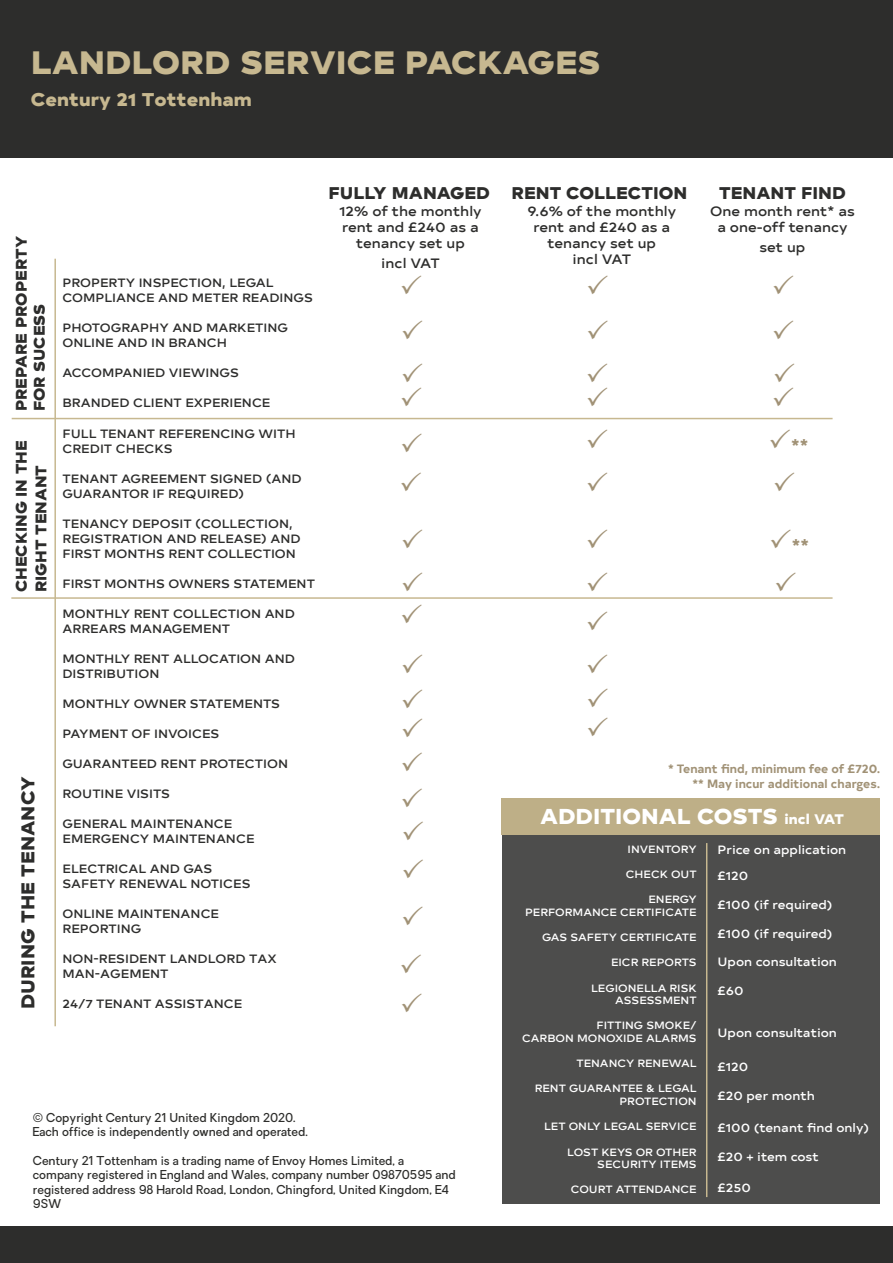
<style>
.page{position:relative;width:893px;height:1263px;background:#fff}
.page>*{position:absolute;margin:0;border:0;box-sizing:border-box;transform-origin:0 0}
.t1{font:900 31.5px "Typold Extended";color:#c7b890}
.t2{font:900 21px "Typold Extended";color:#fff}
.t3{font:900 18px "Typold Extended";color:#c7b890}
.t4{font:900 18px "Typold Extended";color:#2d2d2c}
.t5{font:700 18px "Typold";color:#a19276}
.t6{font:900 16.5px "Typold Extended";color:#2d2d2c}
.t7{font:900 15px/18px "Typold Extended";color:#2d2d2c}
.t8{font:500 13.5px/16.2px "Typold Extended";color:#2d2d2c;text-align:center}
.t9{font:500 12px/15px "Typold Extended";color:#2d2d2c}
.t10{font:500 12px/14.4px "Oakes";color:#2d2d2b}
.t11{font:500 12px "Typold Extended";color:#fff}
.t12{font:700 12px/14.4px "Typold";color:#a19276;text-align:right}
.t13{font:500 10.5px/12.6px "Typold Extended";color:#fff;text-align:right}
.s1{font-size:13.5px}
</style>
<div class="page">
<div style="left:0;top:0;width:893px;height:157px;background:#2d2d2c"></div>
<hr style="left:11px;top:597px;width:821px;height:2px;background:#c7b890">
<hr style="left:12px;top:418px;width:821px;height:1px;background:#c7b890">
<hr style="left:54px;top:259px;width:2px;height:767px;background:#c7b890">
<div style="left:0;top:1227px;width:893px;height:36px;background:#2d2d2c"></div>
<div style="left:503px;top:799px;width:377px;height:404px;background:#4d4d4c"></div>
<div style="left:501px;top:799px;width:379px;height:36px;background:#beaf87"></div>
<hr style="left:706px;top:843px;width:1px;height:354px;background:#c7b890">
<h1 class="t1" style="left:31px;top:35px;width:571px">LANDLORD SERVICE PACKAGES</h1>
<h3 class="t3" style="left:31px;top:84px;width:222px">Century 21 Tottenham</h3>
<p class="t7" style="left:11px;top:411px;width:177px;rotate:-90deg">PREPARE PROPERTY<br>FOR SUCESS</p>
<p class="t7" style="left:10px;top:592px;width:153px;line-height:19.8px;rotate:-90deg">CHECKING IN THE<br>RIGHT TENANT</p>
<h3 class="t4" style="left:13px;top:1009px;width:234px;rotate:-90deg">DURING THE TENANCY</h3>
<p class="t9" style="left:62px;top:275px;width:252px">PROPERTY INSPECTION, LEGAL<br>COMPLIANCE AND METER READINGS</p>
<p class="t9" style="left:62px;top:320px;width:227px">PHOTOGRAPHY AND MARKETING<br>ONLINE AND IN BRANCH</p>
<p class="t9" style="left:62px;top:365px;width:178px">ACCOMPANIED VIEWINGS</p>
<p class="t9" style="left:62px;top:395px;width:210px">BRANDED CLIENT EXPERIENCE</p>
<p class="t9" style="left:62px;top:425px;width:235px">FULL TENANT REFERENCING WITH<br>CREDIT CHECKS</p>
<p class="t9" style="left:62px;top:470px;width:241px">TENANT AGREEMENT SIGNED (AND<br>GUARANTOR IF REQUIRED)</p>
<p class="t9" style="left:62px;top:515px;width:240px">TENANCY DEPOSIT (COLLECTION,<br>REGISTRATION AND RELEASE) AND<br>FIRST MONTHS RENT COLLECTION</p>
<p class="t9" style="left:62px;top:575px;width:254px">FIRST MONTHS OWNERS STATEMENT</p>
<p class="t9" style="left:62px;top:605px;width:234px">MONTHLY RENT COLLECTION AND<br>ARREARS MANAGEMENT</p>
<p class="t9" style="left:62px;top:650px;width:234px">MONTHLY RENT ALLOCATION AND<br>DISTRIBUTION</p>
<p class="t9" style="left:62px;top:695px;width:219px">MONTHLY OWNER STATEMENTS</p>
<p class="t9" style="left:62px;top:725px;width:159px">PAYMENT OF INVOICES</p>
<p class="t9" style="left:62px;top:755px;width:227px">GUARANTEED RENT PROTECTION</p>
<p class="t9" style="left:62px;top:785px;width:109px">ROUTINE VISITS</p>
<p class="t9" style="left:62px;top:815px;width:194px">GENERAL MAINTENANCE<br>EMERGENCY MAINTENANCE</p>
<p class="t9" style="left:62px;top:860px;width:190px">ELECTRICAL AND GAS<br>SAFETY RENEWAL NOTICES</p>
<p class="t9" style="left:62px;top:905px;width:158px">ONLINE MAINTENANCE<br>REPORTING</p>
<p class="t9" style="left:62px;top:950px;width:216px">NON-RESIDENT LANDLORD TAX<br>MAN-AGEMENT</p>
<p class="t9" style="left:62px;top:995px;width:181px">24/7 TENANT ASSISTANCE</p>
<h3 class="t6" style="left:329px;top:179px;width:163px">FULLY MANAGED</h3>
<p class="t8" style="left:339px;top:202px;width:144px">12% of the monthly rent and £240 as a tenancy set up</p>
<p class="t8" style="left:381px;top:254px;width:60px">incl VAT</p>
<p class="t10" style="left:33px;top:1110px;width:276px">© Copyright Century 21 United Kingdom 2020.<br>Each office is independently owned and operated.</p>
<p class="t10" style="left:33px;top:1154px;width:424px">Century 21 Tottenham is a trading name of Envoy Homes Limited, a company registered in England and Wales, company number 09870595 and registered address 98 Harold Road, London, Chingford, United Kingdom, E4<br>9SW</p>
<h3 class="t6" style="left:511px;top:179px;width:177px">RENT COLLECTION</h3>
<p class="t8" style="left:527px;top:202px;width:150px">9.6% of the monthly rent and £240 as a tenancy set up<br>incl VAT</p>
<h3 class="t6" style="left:719px;top:179px;width:128px">TENANT FIND</h3>
<p class="t8" style="left:710px;top:202px;width:146px">One month rent* as a one-off tenancy</p>
<p class="t8" style="left:759px;top:238px;width:47px">set up</p>
<h3 class="t5" style="left:791px;top:431px;width:19px">**</h3>
<h3 class="t5" style="left:792px;top:531px;width:19px">**</h3>
<p class="t12" style="left:668px;top:761px;width:214px">* Tenant find, minimum fee of £720. ** May incur additional charges.</p>
<h2 class="t2" style="left:540px;top:798px;width:305px">ADDITIONAL COSTS <span class="s1">incl VAT</span></h2>
<p class="t13" style="left:628px;top:842px;width:71px">INVENTORY</p>
<p class="t13" style="left:626px;top:867px;width:72px">CHECK OUT</p>
<p class="t13" style="left:525px;top:892px;width:173px">ENERGY<br>PERFORMANCE CERTIFICATE</p>
<p class="t13" style="left:542px;top:930px;width:156px">GAS SAFETY CERTIFICATE</p>
<p class="t13" style="left:611px;top:955px;width:87px">EICR REPORTS</p>
<p class="t13" style="left:591px;top:981px;width:107px">LEGIONELLA RISK<br>ASSESSMENT</p>
<p class="t13" style="left:522px;top:1018px;width:176px">FITTING SMOKE/<br>CARBON MONOXIDE ALARMS</p>
<p class="t13" style="left:576px;top:1056px;width:122px">TENANCY RENEWAL</p>
<p class="t13" style="left:535px;top:1081px;width:163px">RENT GUARANTEE &amp; LEGAL<br>PROTECTION</p>
<p class="t13" style="left:544px;top:1119px;width:154px">LET ONLY LEGAL SERVICE</p>
<p class="t13" style="left:567px;top:1144px;width:131px">LOST KEYS OR OTHER<br>SECURITY ITEMS</p>
<p class="t13" style="left:571px;top:1182px;width:127px">COURT ATTENDANCE</p>
<p class="t11" style="left:718px;top:840px;width:130px">Price on application</p>
<p class="t11" style="left:718px;top:866px;width:32px">£120</p>
<p class="t11" style="left:718px;top:895px;width:117px">£100 (if required)</p>
<p class="t11" style="left:718px;top:924px;width:117px">£100 (if required)</p>
<p class="t11" style="left:718px;top:952px;width:121px">Upon consultation</p>
<p class="t11" style="left:718px;top:981px;width:28px">£60</p>
<p class="t11" style="left:718px;top:1023px;width:121px">Upon consultation</p>
<p class="t11" style="left:718px;top:1057px;width:32px">£120</p>
<p class="t11" style="left:718px;top:1086px;width:99px">£20 per month</p>
<p class="t11" style="left:718px;top:1118px;width:153px">£100 (tenant find only)</p>
<p class="t11" style="left:718px;top:1147px;width:103px">£20 + item cost</p>
<p class="t11" style="left:718px;top:1177px;width:35px">£250</p>
</div>
